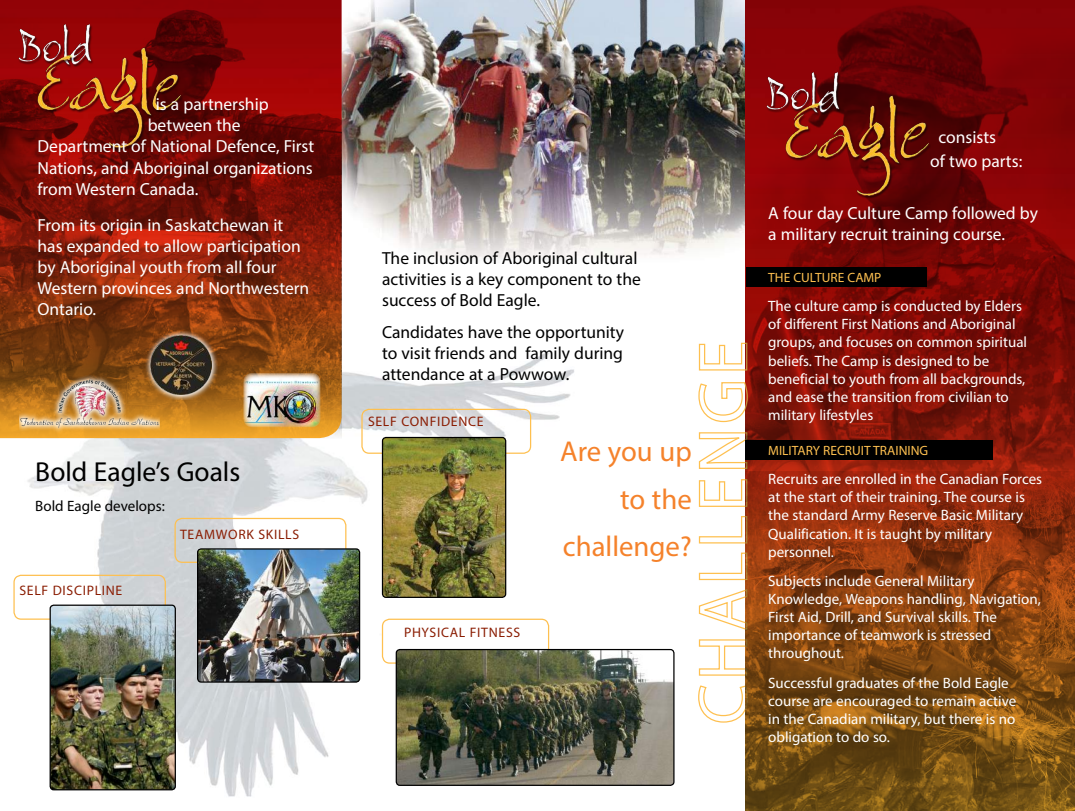
<style>
.page{position:relative;width:1075px;height:811px;background:#fff}
.page>*{position:absolute;margin:0;border:0;box-sizing:border-box;transform-origin:0 0}
.t1{font:28.75px/47.5px "Myriad Pro";color:#f5822b;text-align:right}
.t2{font:27.5px "Myriad Pro";color:#000}
.t3{font:17.5px/21.1px "Myriad Pro";color:#fff}
.t4{font:17.5px/21.1px "Myriad Pro";color:#000}
.t5{font:15px/18.1px "Myriad Pro";color:#fff}
.t6{font:15px "Myriad Pro";color:#000}
.t7{font:13.75px "Myriad Pro";letter-spacing:.05em;color:#8a1d03}
.t8{font:13.5px "Myriad Pro";color:#fec050}
</style>
<div class="page">
<img style="left:24px;top:347px;width:551px;height:450px">
<img style="left:341px;top:0;width:404px;height:290px">
<img style="left:0;top:0;width:341px;height:438px">
<div style="left:361px;top:408px;width:170px;height:45px;border:1px solid #fec050;border-radius:7px"></div>
<svg style="left:698px;top:685px;width:47px;height:37px"></svg>
<svg style="left:698px;top:639px;width:47px;height:36px"></svg>
<svg style="left:698px;top:590px;width:47px;height:40px"></svg>
<svg style="left:698px;top:552px;width:47px;height:28px"></svg>
<svg style="left:698px;top:516px;width:47px;height:27px"></svg>
<svg style="left:698px;top:479px;width:47px;height:28px"></svg>
<svg style="left:698px;top:432px;width:47px;height:37px"></svg>
<svg style="left:698px;top:382px;width:47px;height:40px"></svg>
<svg style="left:698px;top:342px;width:47px;height:29px"></svg>
<div style="left:13px;top:574px;width:153px;height:45px;border:1px solid #fec050;border-radius:7px"></div>
<div style="left:174px;top:517px;width:172px;height:45px;border:1px solid #fec050;border-radius:7px"></div>
<img style="left:198px;top:548px;width:161px;height:132px">
<div style="left:197px;top:548px;width:163px;height:134px;border:1px solid #000;border-radius:4px"></div>
<img style="left:50px;top:604px;width:125px;height:185px">
<div style="left:50px;top:604px;width:126px;height:185px;border:1px solid #000;border-radius:4px"></div>
<div style="left:382px;top:618px;width:167px;height:45px;border:1px solid #fec050;border-radius:7px"></div>
<img style="left:397px;top:650px;width:277px;height:134px">
<div style="left:395px;top:648px;width:279px;height:137px;border:1px solid #000;border-radius:4px"></div>
<img style="left:382px;top:437px;width:123px;height:160px">
<div style="left:382px;top:436px;width:124px;height:161px;border:1px solid #000;border-radius:4px"></div>
<svg style="left:19px;top:373px;width:141px;height:60px"></svg>
<img style="left:19px;top:379px;width:141px;height:49px">
<img style="left:243px;top:372px;width:77px;height:55px">
<svg style="left:144px;top:331px;width:74px;height:68px"></svg>
<img style="left:151px;top:335px;width:61px;height:59px">
<img style="left:15px;top:15px;width:168px;height:143px">
<img style="left:745px;top:0;width:329px;height:471px">
<img style="left:762px;top:63px;width:168px;height:143px">
<img style="left:745px;top:471px;width:329px;height:339px">
<p class="t3" style="left:156px;top:93px;width:114px">is a partnership</p>
<p class="t3" style="left:148px;top:114px;width:94px">between the</p>
<p class="t3" style="left:37px;top:136px;width:278px">Department of National Defence, First</p>
<p class="t3" style="left:37px;top:157px;width:277px">Nations, and Aboriginal organizations</p>
<p class="t3" style="left:37px;top:178px;width:162px">from Western Canada.</p>
<p class="t3" style="left:37px;top:214px;width:273px">From its origin in Saskatchewan it has expanded to allow participation by Aboriginal youth from all four<br>Western provinces and Northwestern<br>Ontario.</p>
<h2 class="t2" style="left:35px;top:454px;width:206px">Bold Eagle’s Goals</h2>
<p class="t6" style="left:35px;top:496px;width:131px">Bold Eagle develops:</p>
<p class="t7" style="left:19px;top:582px;width:104px">SELF DISCIPLINE</p>
<p class="t7" style="left:180px;top:525px;width:121px">TEAMWORK SKILLS</p>
<p class="t4" style="left:382px;top:247px;width:260px">The inclusion of Aboriginal cultural activities is a key component to the success of Bold Eagle.</p>
<p class="t4" style="left:382px;top:321px;width:243px;text-align:justify">Candidates have the opportunity to visit friends and family during attendance at a Powwow.</p>
<p class="t7" style="left:368px;top:413px;width:117px">SELF CONFIDENCE</p>
<p class="t7" style="left:404px;top:623px;width:118px">PHYSICAL FITNESS</p>
<h1 class="t1" style="left:560px;top:427px;width:133px">Are you up to the challenge?</h1>
<p class="t3" style="left:930px;top:125px;width:94px;line-height:23.8px;text-indent:8px">consists<br>of two parts:</p>
<p class="t3" style="left:768px;top:202px;width:271px">A four day Culture Camp followed by a military recruit training course.</p>
<p class="t8" style="left:768px;top:269px;width:115px">THE CULTURE CAMP</p>
<p class="t5" style="left:768px;top:297px;width:260px">The culture camp is conducted by Elders of different First Nations and Aboriginal groups, and focuses on common spiritual beliefs. The Camp is designed to be beneficial to youth from all backgrounds, and ease the transition from civilian to military lifestyles</p>
<p class="t8" style="left:768px;top:442px;width:161px">MILITARY RECRUIT TRAINING</p>
<p class="t5" style="left:768px;top:469px;width:275px">Recruits are enrolled in the Canadian Forces at the start of their training. The course is the standard Army Reserve Basic Military Qualification. It is taught by military personnel.</p>
<p class="t5" style="left:768px;top:571px;width:274px">Subjects include General Military Knowledge, Weapons handling, Navigation, First Aid, Drill, and Survival skills. The importance of teamwork is stressed throughout.</p>
<p class="t5" style="left:768px;top:673px;width:250px">Successful graduates of the Bold Eagle course are encouraged to remain active in the Canadian military, but there is no obligation to do so.</p>
</div>
